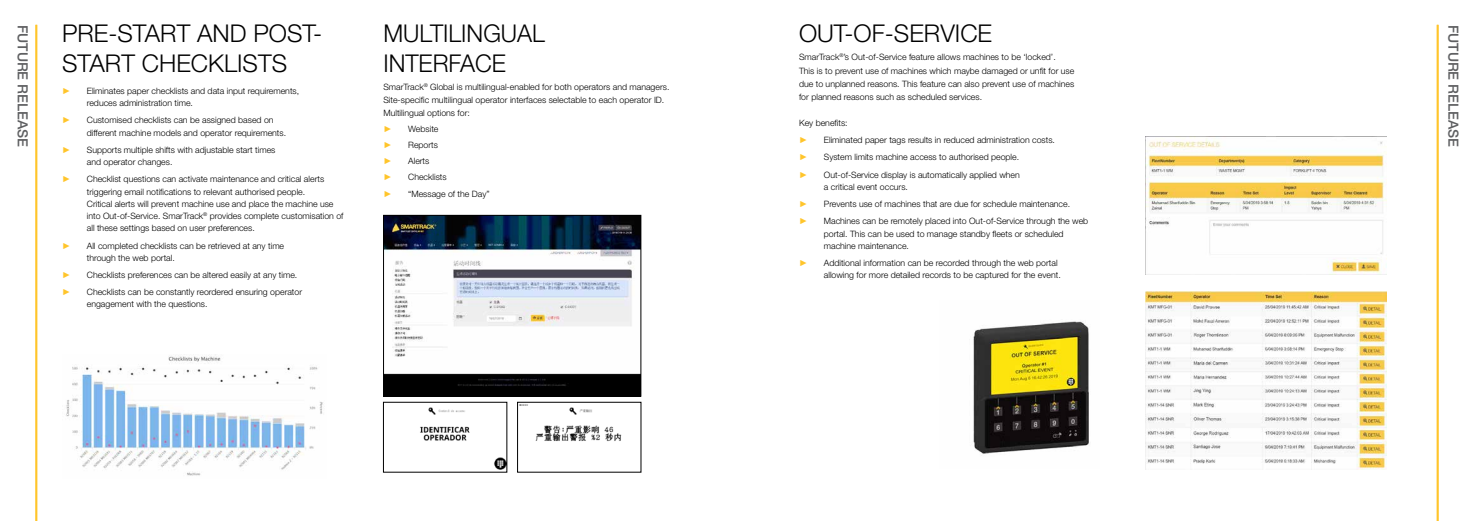
<style>
.page{position:relative;width:1474px;height:521px;background:#fff}
.page>*{position:absolute;margin:0;border:0;box-sizing:border-box;transform-origin:0 0}
.t1{font:300 24.5px/29.4px "Helvetica Neue LT Std";color:#000}
.t2{font:500 14px "Helvetica Neue LT Std";color:#5f6062}
.t3{font:300 8.75px/12.2px "Helvetica Neue LT Std";color:#000}
.t4{font:8.75px "Arial";color:#ffc52b}
</style>
<div class="page">
<hr style="left:35px;top:25px;width:2px;height:496px;background:#ffc52b">
<hr style="left:1436px;top:25px;width:2px;height:496px;background:#ffc52b">
<img style="left:1145px;top:292px;width:241px;height:177px">
<img style="left:1145px;top:136px;width:241px;height:138px">
<img style="left:66px;top:355px;width:257px;height:121px">
<img style="left:420px;top:407px;width:85px;height:63px">
<div style="left:383px;top:402px;width:124px;height:70px;border:1px solid #000"></div>
<img style="left:519px;top:404px;width:103px;height:37px">
<div style="left:517px;top:402px;width:124px;height:70px;border:1px solid #000"></div>
<img style="left:973px;top:321px;width:116px;height:133px">
<img style="left:385px;top:217px;width:254px;height:177px">
<div style="left:383px;top:215px;width:258px;height:181px;border:1px solid #000"></div>
<h1 class="t1" style="left:62px;top:18px;width:261px">PRE-START AND POST-<br>START CHECKLISTS</h1>
<p class="t4" style="left:62px;top:85px;width:10px">►</p>
<p class="t3" style="left:87px;top:84px;width:214px">Eliminates paper checklists and data input requirements, reduces administration time.</p>
<p class="t4" style="left:62px;top:114px;width:10px">►</p>
<p class="t3" style="left:87px;top:114px;width:201px">Customised checklists can be assigned based on different machine models and operator requirements.</p>
<p class="t4" style="left:62px;top:144px;width:10px">►</p>
<p class="t3" style="left:87px;top:143px;width:190px">Supports multiple shifts with adjustable start times and operator changes.</p>
<p class="t4" style="left:62px;top:173px;width:10px">►</p>
<p class="t3" style="left:87px;top:173px;width:258px">Checklist questions can activate maintenance and critical alerts triggering email notifications to relevant authorised people.<br>Critical alerts will prevent machine use and place the machine use into Out-of-Service. SmarTrack<sup>®</sup> provides complete customisation of all these settings based on user preferences.</p>
<p class="t4" style="left:62px;top:239px;width:10px">►</p>
<p class="t3" style="left:87px;top:239px;width:199px">All completed checklists can be retrieved at any time through the web portal.</p>
<p class="t4" style="left:62px;top:269px;width:10px">►</p>
<p class="t3" style="left:87px;top:269px;width:212px">Checklists preferences can be altered easily at any time.</p>
<p class="t4" style="left:62px;top:286px;width:10px">►</p>
<p class="t3" style="left:87px;top:286px;width:217px">Checklists can be constantly reordered ensuring operator engagement with the questions.</p>
<h1 class="t1" style="left:383px;top:18px;width:163px">MULTILINGUAL<br>INTERFACE</h1>
<p class="t3" style="left:383px;top:80px;width:287px;line-height:13.1px">SmarTrack<sup>®</sup> Global is multilingual-enabled for both operators and managers.<br>Site-specific multilingual operator interfaces selectable to each operator ID.<br>Multilingual options for:</p>
<p class="t4" style="left:383px;top:123px;width:10px">►</p>
<p class="t3" style="left:408px;top:123px;width:32px">Website</p>
<p class="t4" style="left:383px;top:139px;width:10px">►</p>
<p class="t3" style="left:408px;top:139px;width:31px">Reports</p>
<p class="t4" style="left:383px;top:155px;width:10px">►</p>
<p class="t3" style="left:408px;top:155px;width:23px">Alerts</p>
<p class="t4" style="left:383px;top:171px;width:10px">►</p>
<p class="t3" style="left:408px;top:170px;width:40px">Checklists</p>
<p class="t4" style="left:383px;top:188px;width:10px">►</p>
<p class="t3" style="left:408px;top:187px;width:83px">“Message of the Day”</p>
<h1 class="t1" style="left:799px;top:18px;width:195px">OUT-OF-SERVICE</h1>
<p class="t3" style="left:799px;top:51px;width:277px;line-height:13.1px">SmarTrack<sup>®</sup>’s Out-of-Service feature allows machines to be ‘locked’.<br>This is to prevent use of machines which maybe damaged or unfit for use due to unplanned reasons. This feature can also prevent use of machines for planned reasons such as scheduled services.</p>
<p class="t3" style="left:799px;top:117px;width:50px">Key benefits:</p>
<p class="t4" style="left:799px;top:134px;width:10px">►</p>
<p class="t3" style="left:823px;top:134px;width:233px">Eliminated paper tags results in reduced administration costs.</p>
<p class="t4" style="left:799px;top:151px;width:10px">►</p>
<p class="t3" style="left:823px;top:151px;width:197px">System limits machine access to authorised people.</p>
<p class="t4" style="left:799px;top:169px;width:10px">►</p>
<p class="t3" style="left:823px;top:168px;width:197px">Out-of-Service display is automatically applied when a critical event occurs.</p>
<p class="t4" style="left:799px;top:198px;width:10px">►</p>
<p class="t3" style="left:823px;top:198px;width:248px">Prevents use of machines that are due for schedule maintenance.</p>
<p class="t4" style="left:799px;top:215px;width:10px">►</p>
<p class="t3" style="left:823px;top:215px;width:266px">Machines can be remotely placed into Out-of-Service through the web portal. This can be used to manage standby fleets or scheduled machine maintenance.</p>
<p class="t4" style="left:799px;top:257px;width:10px">►</p>
<p class="t3" style="left:823px;top:257px;width:238px">Additional information can be recorded through the web portal allowing for more detailed records to be captured for the event.</p>
<h2 class="t2" style="left:31px;top:25px;width:124px;rotate:90deg">FUTURE RELEASE</h2>
<h2 class="t2" style="left:1461px;top:25px;width:124px;rotate:90deg">FUTURE RELEASE</h2>
</div>
